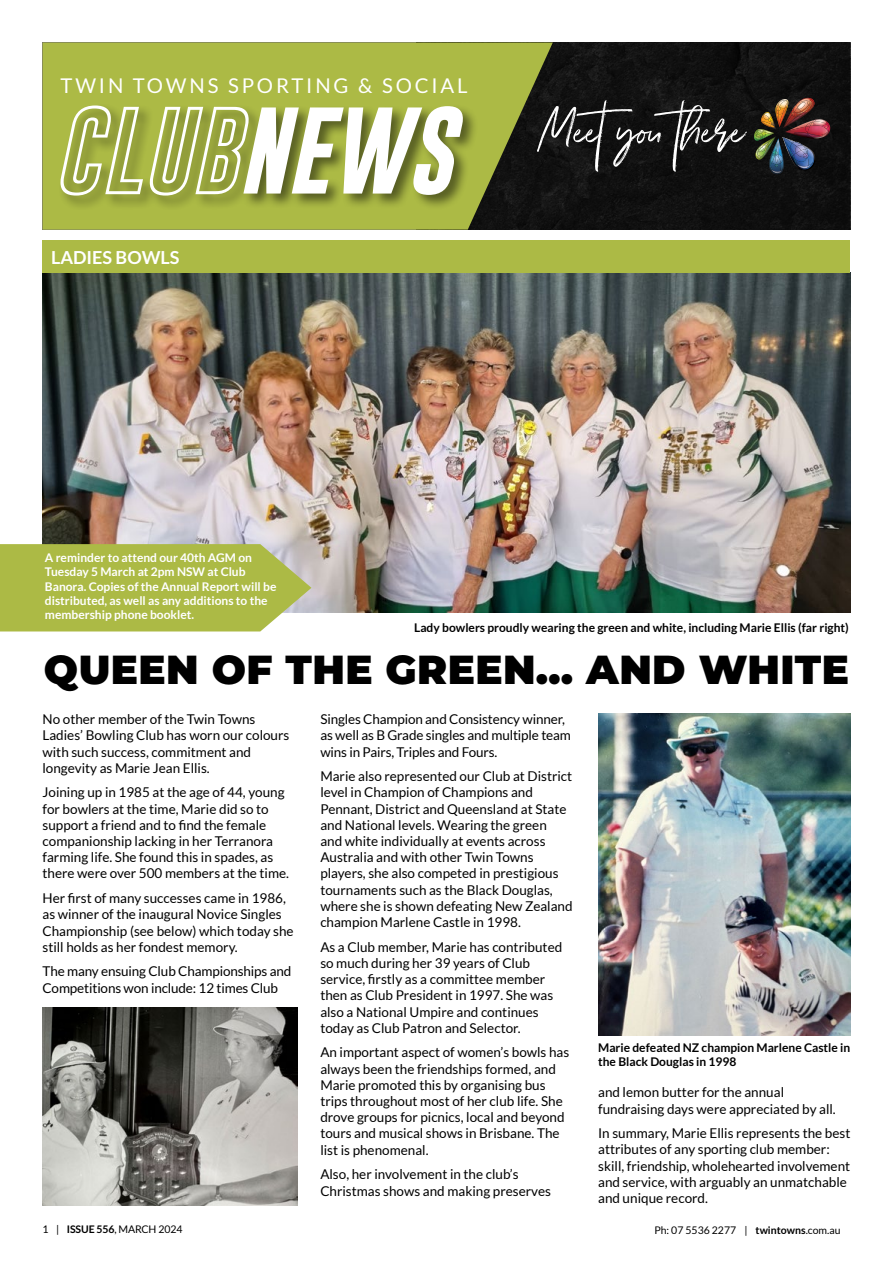
<style>
.page{position:relative;width:893px;height:1263px;background:#fff}
.page>*{position:absolute;margin:0;border:0;box-sizing:border-box;transform-origin:0 0}
.t1{font:900 40.5px "Montserrat";letter-spacing:.01em;color:#000}
.t2{font:20.4px "Lato";letter-spacing:.14em;color:#fff}
.t3{font:700 18px "Lato";color:#fff}
.t4{font:13.5px/16.2px "Lato";color:#000}
.t5{font:700 12px/14.4px "Lato";color:#fff}
.t6{font:700 12px/14.4px "Lato";color:#000}
.t7{font:10.5px "Lato";color:#000}
.s1{font-weight:700}
</style>
<div class="page">
<img style="left:43px;top:272px;width:807px;height:340px">
<div style="left:43px;top:43px;width:807px;height:187px;background:#101010"></div>
<svg style="left:43px;top:43px;width:510px;height:187px;background:#97a33e"></svg>
<svg style="left:537px;top:100px;width:210px;height:72px"></svg>
<div style="left:58px;top:103px;width:420px;height:108px;background:#000;opacity:.5"></div>
<svg style="left:60px;top:105px;width:83px;height:91px;background:#b1ba68"></svg>
<svg style="left:150px;top:106px;width:313px;height:90px;background:#c2c796"></svg>
<img style="left:754px;top:98px;width:76px;height:76px">
<div style="left:43px;top:240px;width:807px;height:32px;background:#acba45"></div>
<img style="left:43px;top:1007px;width:255px;height:198px">
<img style="left:598px;top:713px;width:252px;height:322px">
<svg style="left:0;top:544px;width:311px;height:87px;background:#afbc51"></svg>
<h2 class="t2" style="left:60px;top:74px;width:409px">TWIN TOWNS SPORTING &amp; SOCIAL</h2>
<h3 class="t3" style="left:51px;top:247px;width:130px">LADIES BOWLS</h3>
<p class="t5" style="left:45px;top:550px;width:233px">A reminder to attend our 40th AGM on Tuesday 5 March at 2pm NSW at Club Banora. Copies of the Annual Report will be distributed, as well as any additions to the membership phone booklet.</p>
<p class="t6" style="left:414px;top:620px;width:436px">Lady bowlers proudly wearing the green and white, including Marie Ellis (far right)</p>
<h1 class="t1" style="left:44px;top:639px;width:807px">QUEEN OF THE GREEN… AND WHITE</h1>
<p class="t4" style="left:43px;top:711px;width:248px">No other member of the Twin Towns Ladies’ Bowling Club has worn our colours with such success, commitment and longevity as Marie Jean Ellis.</p>
<p class="t4" style="left:43px;top:784px;width:248px">Joining up in 1985 at the age of 44, young for bowlers at the time, Marie did so to support a friend and to find the female companionship lacking in her Terranora farming life. She found this in spades, as there were over 500 members at the time.</p>
<p class="t4" style="left:43px;top:890px;width:253px">Her first of many successes came in 1986, as winner of the inaugural Novice Singles Championship (see below) which today she still holds as her fondest memory.</p>
<p class="t4" style="left:43px;top:963px;width:250px">The many ensuing Club Championships and<br>Competitions won include: 12 times Club</p>
<p class="t4" style="left:320px;top:711px;width:252px">Singles Champion and Consistency winner, as well as B Grade singles and multiple team wins in Pairs, Triples and Fours.</p>
<p class="t4" style="left:320px;top:768px;width:254px">Marie also represented our Club at District level in Champion of Champions and Pennant, District and Queensland at State and National levels. Wearing the green<br>and white individually at events across Australia and with other Twin Towns players, she also competed in prestigious tournaments such as the Black Douglas, where she is shown defeating New Zealand champion Marlene Castle in 1998.</p>
<p class="t4" style="left:320px;top:939px;width:243px">As a Club member, Marie has contributed so much during her 39 years of Club service, firstly as a committee member then as Club President in 1997. She was also a National Umpire and continues today as Club Patron and Selector.</p>
<p class="t4" style="left:320px;top:1044px;width:250px">An important aspect of women’s bowls has always been the friendships formed, and Marie promoted this by organising bus trips throughout most of her club life. She drove groups for picnics, local and beyond tours and musical shows in Brisbane. The list is phenomenal.</p>
<p class="t4" style="left:320px;top:1166px;width:232px">Also, her involvement in the club’s<br>Christmas shows and making preserves</p>
<p class="t6" style="left:598px;top:1040px;width:254px">Marie defeated NZ champion Marlene Castle in the Black Douglas in 1998</p>
<p class="t4" style="left:598px;top:1084px;width:239px">and lemon butter for the annual fundraising days were appreciated by all.</p>
<p class="t4" style="left:598px;top:1125px;width:254px">In summary, Marie Ellis represents the best attributes of any sporting club member: skill, friendship, wholehearted involvement and service, with arguably an unmatchable and unique record.</p>
<p class="t7" style="left:43px;top:1224px;width:141px">1 | <span class="s1">ISSUE 556</span>, MARCH 2024</p>
<p class="t7" style="left:654px;top:1224px;width:188px">Ph: 07 5536 2277 | <span class="s1">twintowns</span>.com.au</p>
</div>
